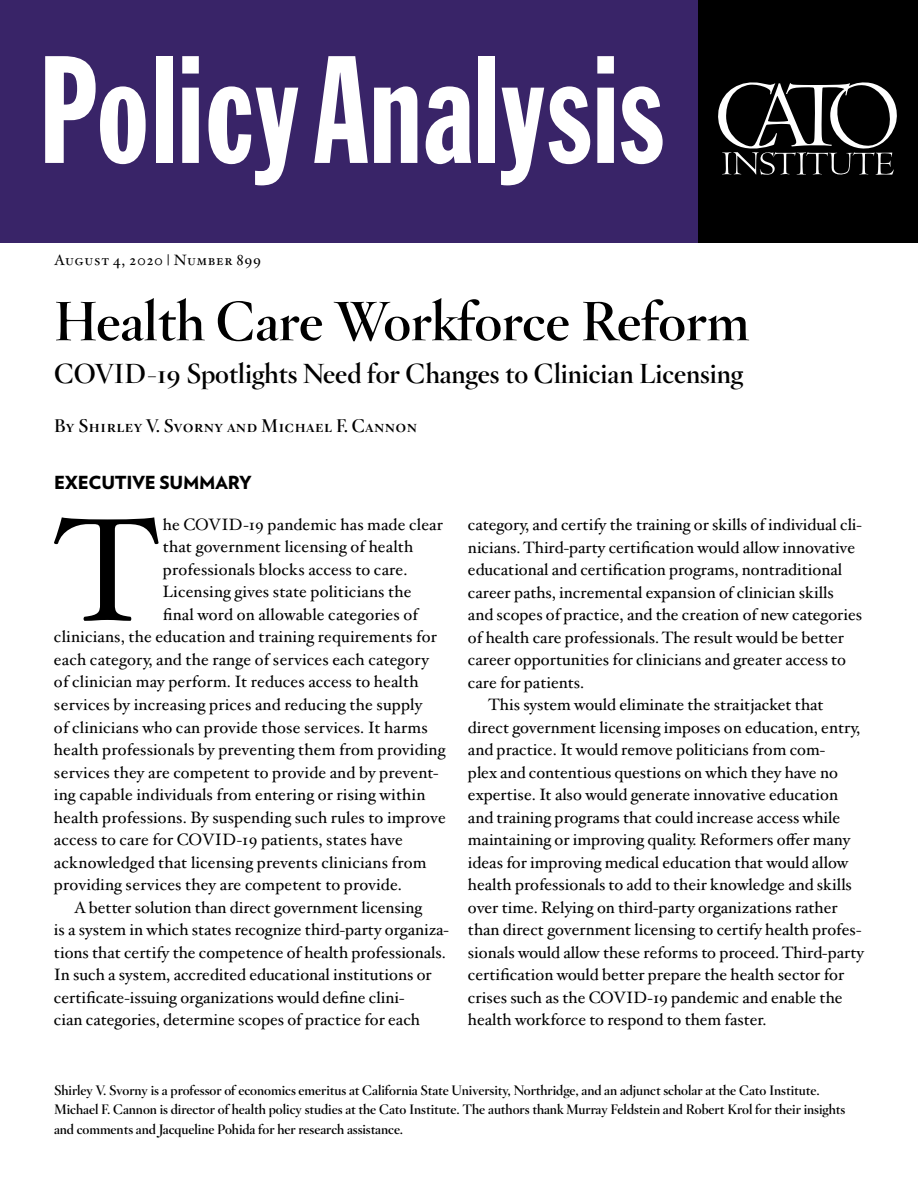
<style>
.page{position:relative;width:918px;height:1188px;background:#fff}
.page>*{position:absolute;margin:0;border:0;box-sizing:border-box;transform-origin:0 0}
.t1{font:150px "Franklin Gothic Std Extra Cond";letter-spacing:.015em;color:#fff;scale:.95 1}
.t2{font:147px "Hoefler Txt";color:#000}
.t3{font:700 54px "Hoefler Titling";color:#000}
.t4{font:700 27px "Hoefler Titling";color:#000}
.t5{font:700 18px "Hoefler Titling";color:#000}
.t6{font:900 18px "Verlag";letter-spacing:-.01em;color:#000}
.t7{font:16.5px "Hoefler Txt";color:#000}
.t8{font:15px "Hoefler Txt";letter-spacing:.05em;color:#000}
.t9{font:700 13.5px/19.5px "Hoefler Titling";color:#000}
</style>
<div class="page">
<div style="left:0;top:0;width:698px;height:243px;background:#392468"></div>
<div style="left:698px;top:0;width:220px;height:243px;background:#000"></div>
<svg style="left:718px;top:82px;width:179px;height:93px"></svg>
<h1 class="t1" style="left:39px;top:30px;width:660px">PolicyAnalysis</h1>
<p class="t8" style="left:54px;top:249px;width:209px">August 4, 2020 | Number 899</p>
<h3 class="t3" style="left:54px;top:278px;width:696px">Health Care Workforce Reform</h3>
<h3 class="t4" style="left:54px;top:352px;width:691px">COVID-19 Spotlights Need for Changes to Clinician Licensing</h3>
<p class="t5" style="left:54px;top:411px;width:365px">By Shirley V. Svorny and Michael F. Cannon</p>
<p class="t6" style="left:54px;top:468px;width:199px">EXECUTIVE SUMMARY</p>
<h2 class="t2" style="left:54px;top:461px;width:106px">T</h2>
<p class="t7" style="left:163px;top:512px;width:281px">he COVID-19 pandemic has made clear</p>
<p class="t7" style="left:163px;top:535px;width:252px">that government licensing of health</p>
<p class="t7" style="left:163px;top:557px;width:246px">professionals blocks access to care.</p>
<p class="t7" style="left:163px;top:580px;width:250px">Licensing gives state politicians the</p>
<p class="t7" style="left:163px;top:602px;width:256px">final word on allowable categories of</p>
<p class="t7" style="left:54px;top:625px;width:384px">clinicians, the education and training requirements for</p>
<p class="t7" style="left:54px;top:647px;width:377px">each category, and the range of services each category</p>
<p class="t7" style="left:54px;top:670px;width:366px">of clinician may perform. It reduces access to health</p>
<p class="t7" style="left:54px;top:692px;width:370px">services by increasing prices and reducing the supply</p>
<p class="t7" style="left:54px;top:715px;width:375px">of clinicians who can provide those services. It harms</p>
<p class="t7" style="left:54px;top:737px;width:393px">health professionals by preventing them from providing</p>
<p class="t7" style="left:54px;top:760px;width:386px">services they are competent to provide and by prevent-</p>
<p class="t7" style="left:54px;top:782px;width:373px">ing capable individuals from entering or rising within</p>
<p class="t7" style="left:54px;top:805px;width:393px">health professions. By suspending such rules to improve</p>
<p class="t7" style="left:54px;top:827px;width:350px">access to care for COVID-19 patients, states have</p>
<p class="t7" style="left:54px;top:850px;width:372px">acknowledged that licensing prevents clinicians from</p>
<p class="t7" style="left:54px;top:872px;width:350px">providing services they are competent to provide.</p>
<p class="t7" style="left:74px;top:895px;width:350px">A better solution than direct government licensing</p>
<p class="t7" style="left:54px;top:917px;width:396px">is a system in which states recognize third-party organiza-</p>
<p class="t7" style="left:54px;top:940px;width:393px">tions that certify the competence of health professionals.</p>
<p class="t7" style="left:54px;top:962px;width:379px">In such a system, accredited educational institutions or</p>
<p class="t7" style="left:54px;top:985px;width:352px">certificate-issuing organizations would define clini-</p>
<p class="t7" style="left:54px;top:1007px;width:368px">cian categories, determine scopes of practice for each</p>
<p class="t7" style="left:468px;top:512px;width:395px">category, and certify the training or skills of individual cli-</p>
<p class="t7" style="left:468px;top:535px;width:389px">nicians. Third-party certification would allow innovative</p>
<p class="t7" style="left:468px;top:557px;width:376px">educational and certification programs, nontraditional</p>
<p class="t7" style="left:468px;top:580px;width:367px">career paths, incremental expansion of clinician skills</p>
<p class="t7" style="left:468px;top:602px;width:396px">and scopes of practice, and the creation of new categories</p>
<p class="t7" style="left:468px;top:625px;width:378px">of health care professionals. The result would be better</p>
<p class="t7" style="left:468px;top:647px;width:379px">career opportunities for clinicians and greater access to</p>
<p class="t7" style="left:468px;top:670px;width:118px">care for patients.</p>
<p class="t7" style="left:488px;top:692px;width:337px">This system would eliminate the straitjacket that</p>
<p class="t7" style="left:468px;top:715px;width:394px">direct government licensing imposes on education, entry,</p>
<p class="t7" style="left:468px;top:737px;width:359px">and practice. It would remove politicians from com-</p>
<p class="t7" style="left:468px;top:760px;width:371px">plex and contentious questions on which they have no</p>
<p class="t7" style="left:468px;top:782px;width:372px">expertise. It also would generate innovative education</p>
<p class="t7" style="left:468px;top:805px;width:374px">and training programs that could increase access while</p>
<p class="t7" style="left:468px;top:827px;width:384px">maintaining or improving quality. Reformers offer many</p>
<p class="t7" style="left:468px;top:850px;width:382px">ideas for improving medical education that would allow</p>
<p class="t7" style="left:468px;top:872px;width:385px">health professionals to add to their knowledge and skills</p>
<p class="t7" style="left:468px;top:895px;width:371px">over time. Relying on third-party organizations rather</p>
<p class="t7" style="left:468px;top:917px;width:395px">than direct government licensing to certify health profes-</p>
<p class="t7" style="left:468px;top:940px;width:398px">sionals would allow these reforms to proceed. Third-party</p>
<p class="t7" style="left:468px;top:962px;width:378px">certification would better prepare the health sector for</p>
<p class="t7" style="left:468px;top:985px;width:376px">crises such as the COVID-19 pandemic and enable the</p>
<p class="t7" style="left:468px;top:1007px;width:300px">health workforce to respond to them faster.</p>
<p class="t9" style="left:54px;top:1079px;width:793px">Shirley V. Svorny is a professor of economics emeritus at California State University, Northridge, and an adjunct scholar at the Cato Institute.<br>Michael F. Cannon is director of health policy studies at the Cato Institute. The authors thank Murray Feldstein and Robert Krol for their insights and comments and Jacqueline Pohida for her research assistance.</p>
</div>
